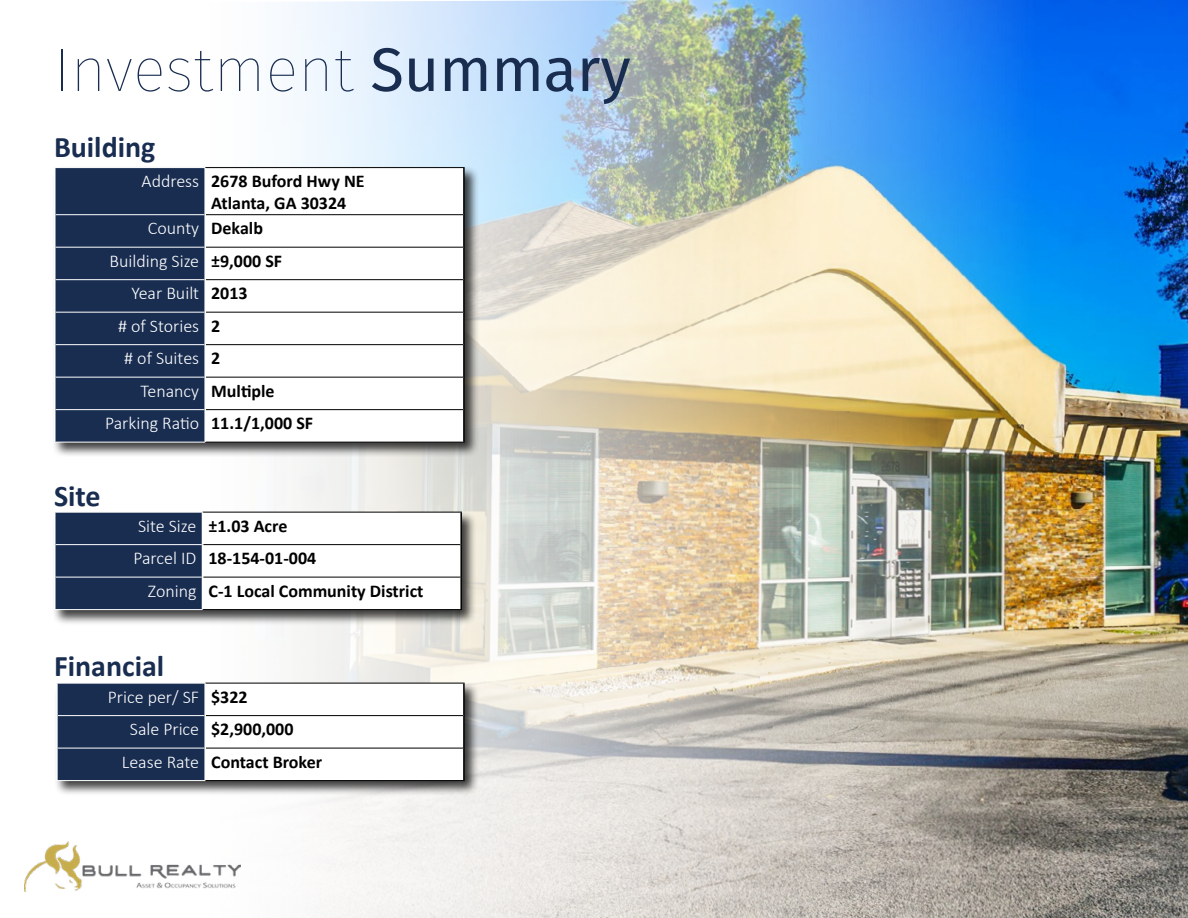
<style>
.page{position:relative;width:1188px;height:918px;background:#fff}
.page>*{position:absolute;margin:0;border:0;box-sizing:border-box;transform-origin:0 0}
.t1{font:100 61.5px "Fira Sans";color:#192d51}
.t2{font:700 30px "Calibri";color:#192d51}
.t3{font:700 18px/21.6px "Calibri";color:#000}
.t4{font:300 18px "Calibri";color:#fff}
.s1{font-weight:400}
.s2{font-weight:300;color:#fff}
.s3{font-weight:700;color:#000}
</style>
<div class="page">
<img style="left:25px;top:841px;width:176px;height:51px">
<img style="left:201px;top:0;width:987px;height:918px">
<div style="left:52px;top:165px;width:428px;height:293px;background:#000;opacity:.75"></div>
<div style="left:56px;top:168px;width:148px;height:274px;background:#192d51"></div>
<svg style="left:206px;top:168px;width:257px;height:274px"></svg>
<hr style="left:205px;top:167px;width:260px;height:1px;background:#000">
<hr style="left:206px;top:214px;width:257px;height:1px;background:#000">
<hr style="left:206px;top:247px;width:257px;height:1px;background:#000">
<hr style="left:206px;top:279px;width:257px;height:1px;background:#000">
<hr style="left:206px;top:312px;width:257px;height:1px;background:#000">
<hr style="left:206px;top:344px;width:257px;height:1px;background:#000">
<hr style="left:206px;top:377px;width:257px;height:1px;background:#000">
<hr style="left:206px;top:409px;width:257px;height:1px;background:#000">
<hr style="left:205px;top:442px;width:260px;height:1px;background:#000">
<hr style="left:54px;top:167px;width:151px;height:1px;background:#fff">
<hr style="left:56px;top:214px;width:148px;height:1px;background:#fff">
<hr style="left:56px;top:247px;width:148px;height:1px;background:#fff">
<hr style="left:56px;top:279px;width:148px;height:1px;background:#fff">
<hr style="left:56px;top:312px;width:148px;height:1px;background:#fff">
<hr style="left:56px;top:344px;width:148px;height:1px;background:#fff">
<hr style="left:56px;top:377px;width:148px;height:1px;background:#fff">
<hr style="left:56px;top:409px;width:148px;height:1px;background:#fff">
<hr style="left:54px;top:442px;width:151px;height:1px;background:#fff">
<hr style="left:54px;top:168px;width:2px;height:47px;background:#fff">
<hr style="left:204px;top:168px;width:2px;height:47px;background:#fff">
<hr style="left:54px;top:215px;width:2px;height:32px;background:#fff">
<hr style="left:204px;top:215px;width:2px;height:32px;background:#fff">
<hr style="left:54px;top:247px;width:2px;height:33px;background:#fff">
<hr style="left:204px;top:247px;width:2px;height:33px;background:#fff">
<hr style="left:54px;top:280px;width:2px;height:32px;background:#fff">
<hr style="left:204px;top:280px;width:2px;height:32px;background:#fff">
<hr style="left:54px;top:312px;width:2px;height:33px;background:#fff">
<hr style="left:204px;top:312px;width:2px;height:33px;background:#fff">
<hr style="left:54px;top:345px;width:2px;height:32px;background:#fff">
<hr style="left:204px;top:345px;width:2px;height:32px;background:#fff">
<hr style="left:54px;top:377px;width:2px;height:33px;background:#fff">
<hr style="left:204px;top:377px;width:2px;height:33px;background:#fff">
<hr style="left:54px;top:410px;width:2px;height:32px;background:#fff">
<hr style="left:204px;top:410px;width:2px;height:32px;background:#fff">
<hr style="left:463px;top:168px;width:2px;height:47px;background:#000">
<hr style="left:463px;top:215px;width:2px;height:32px;background:#000">
<hr style="left:463px;top:247px;width:2px;height:33px;background:#000">
<hr style="left:463px;top:280px;width:2px;height:32px;background:#000">
<hr style="left:463px;top:312px;width:2px;height:33px;background:#000">
<hr style="left:463px;top:345px;width:2px;height:32px;background:#000">
<hr style="left:463px;top:377px;width:2px;height:33px;background:#000">
<hr style="left:463px;top:410px;width:2px;height:32px;background:#000">
<div style="left:52px;top:510px;width:425px;height:115px;background:#000;opacity:.75"></div>
<svg style="left:56px;top:513px;width:404px;height:96px"></svg>
<hr style="left:202px;top:512px;width:260px;height:1px;background:#000">
<hr style="left:203px;top:544px;width:257px;height:1px;background:#000">
<hr style="left:203px;top:577px;width:257px;height:1px;background:#000">
<hr style="left:202px;top:609px;width:260px;height:1px;background:#000">
<hr style="left:54px;top:512px;width:148px;height:1px;background:#fff">
<hr style="left:56px;top:544px;width:146px;height:1px;background:#fff">
<hr style="left:56px;top:577px;width:146px;height:1px;background:#fff">
<hr style="left:54px;top:609px;width:148px;height:1px;background:#fff">
<hr style="left:54px;top:513px;width:2px;height:32px;background:#fff">
<hr style="left:202px;top:513px;width:1px;height:32px;background:#fff">
<hr style="left:54px;top:545px;width:2px;height:32px;background:#fff">
<hr style="left:202px;top:545px;width:1px;height:32px;background:#fff">
<hr style="left:54px;top:577px;width:2px;height:32px;background:#fff">
<hr style="left:202px;top:577px;width:1px;height:32px;background:#fff">
<hr style="left:460px;top:513px;width:2px;height:32px;background:#000">
<hr style="left:460px;top:545px;width:2px;height:32px;background:#000">
<hr style="left:460px;top:577px;width:2px;height:32px;background:#000">
<div style="left:54px;top:681px;width:425px;height:115px;background:#000;opacity:.75"></div>
<svg style="left:58px;top:684px;width:405px;height:96px"></svg>
<hr style="left:205px;top:683px;width:260px;height:1px;background:#000">
<hr style="left:206px;top:715px;width:257px;height:1px;background:#000">
<hr style="left:206px;top:748px;width:257px;height:1px;background:#000">
<hr style="left:205px;top:780px;width:260px;height:1px;background:#000">
<hr style="left:56px;top:683px;width:149px;height:1px;background:#fff">
<hr style="left:58px;top:715px;width:146px;height:1px;background:#fff">
<hr style="left:58px;top:748px;width:146px;height:1px;background:#fff">
<hr style="left:56px;top:780px;width:149px;height:1px;background:#fff">
<hr style="left:56px;top:683px;width:2px;height:33px;background:#fff">
<hr style="left:204px;top:683px;width:2px;height:33px;background:#fff">
<hr style="left:56px;top:716px;width:2px;height:32px;background:#fff">
<hr style="left:204px;top:716px;width:2px;height:32px;background:#fff">
<hr style="left:56px;top:748px;width:2px;height:32px;background:#fff">
<hr style="left:204px;top:748px;width:2px;height:32px;background:#fff">
<hr style="left:463px;top:683px;width:2px;height:33px;background:#000">
<hr style="left:463px;top:716px;width:2px;height:32px;background:#000">
<hr style="left:463px;top:748px;width:2px;height:32px;background:#000">
<h1 class="t1" style="left:54px;top:26px;width:578px">Investment <span class="s1">Summary</span></h1>
<h2 class="t2" style="left:54px;top:126px;width:103px">Building</h2>
<p class="t3" style="left:211px;top:170px;width:155px;text-indent:-70px"><span class="s2">Address</span> 2678 Buford Hwy NE<br>Atlanta, GA 30324</p>
<p class="t4" style="left:148px;top:217px;width:117px">County <span class="s3">Dekalb</span></p>
<p class="t4" style="left:109px;top:250px;width:174px">Building Size <span class="s3">±9,000 SF</span></p>
<p class="t4" style="left:131px;top:282px;width:118px">Year Built <span class="s3">2013</span></p>
<p class="t4" style="left:118px;top:315px;width:104px"># of Stories <span class="s3">2</span></p>
<p class="t4" style="left:124px;top:347px;width:98px"># of Suites <span class="s3">2</span></p>
<p class="t3" style="left:140px;top:380px;width:136px"><span class="s2">Tenancy</span> Multiple</p>
<p class="t4" style="left:105px;top:412px;width:210px">Parking Ratio <span class="s3">11.1/1,000 SF</span></p>
<h2 class="t2" style="left:54px;top:475px;width:48px">Site</h2>
<p class="t3" style="left:138px;top:515px;width:151px"><span class="s2">Site Size</span> ±1.03 Acre</p>
<p class="t3" style="left:133px;top:547px;width:184px"><span class="s2">Parcel ID</span> 18-154-01-004</p>
<p class="t3" style="left:148px;top:580px;width:277px"><span class="s2">Zoning</span> C-1 Local Community District</p>
<h2 class="t2" style="left:54px;top:645px;width:112px">Financial</h2>
<p class="t4" style="left:108px;top:685px;width:141px">Price per/ SF <span class="s3">$322</span></p>
<p class="t3" style="left:130px;top:718px;width:165px"><span class="s2">Sale Price</span> $2,900,000</p>
<p class="t3" style="left:122px;top:751px;width:202px"><span class="s2">Lease Rate</span> Contact Broker</p>
</div>
